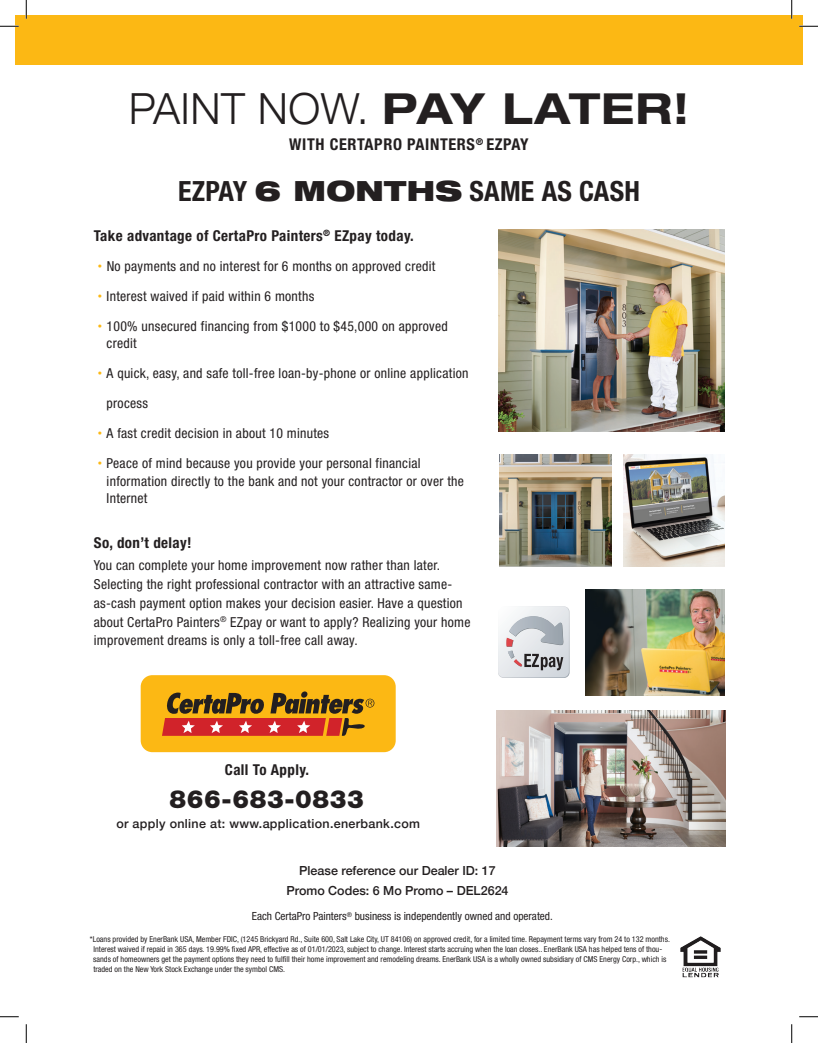
<style>
.page{position:relative;width:818px;height:1043px;background:#fff}
.page>*{position:absolute;margin:0;border:0;box-sizing:border-box;transform-origin:0 0}
.t1{font:300 42.88px "Helvetica Neue";letter-spacing:.01em;color:#231f20}
.t2{font:700 condensed 27.88px "Helvetica Neue";letter-spacing:.01em;color:#231f20}
.t3{font:900 25px "Helvetica Neue";letter-spacing:.025em;color:#231f20}
.t4{font:700 condensed 16.25px "Helvetica Neue";letter-spacing:.04em;color:#231f20}
.t5{font:700 condensed 15px "Helvetica Neue";letter-spacing:.025em;color:#231f20}
.t6{font:condensed 13.75px/18.8px "Helvetica Neue";letter-spacing:.02em;color:#231f20}
.t7{font:500 12.5px/20px "Helvetica Neue";color:#231f20;text-align:center}
.t8{font:500 12.5px "Helvetica Neue";letter-spacing:.025em;color:#231f20}
.t9{font:condensed 11.25px "Helvetica Neue";color:#231f20}
.t10{font:condensed 8.12px/9.8px "Helvetica Neue";color:#231f20}
.s1{font-weight:700;font-stretch:expanded}
.s2{font-weight:900;font-stretch:expanded}
.s3{font-stretch:normal;color:#fcb814}
</style>
<div class="page">
<div style="left:15px;top:15px;width:787px;height:49px;background:#fcb814"></div>
<div style="left:141px;top:675px;width:254px;height:77px;background:#fcb814;border-radius:12px"></div>
<svg style="left:162px;top:691px;width:212px;height:45px"></svg>
<img style="left:623px;top:455px;width:101px;height:111px">
<img style="left:499px;top:455px;width:112px;height:111px">
<img style="left:585px;top:589px;width:139px;height:106px">
<img style="left:496px;top:710px;width:229px;height:136px">
<svg style="left:498px;top:606px;width:71px;height:72px;background:#cfd1d5"></svg>
<img style="left:498px;top:229px;width:226px;height:202px">
<img style="left:680px;top:936px;width:41px;height:42px">
<svg style="left:0;top:25px;width:19px;height:2px"></svg>
<svg style="left:799px;top:25px;width:19px;height:2px"></svg>
<svg style="left:0;top:1016px;width:19px;height:1px"></svg>
<svg style="left:799px;top:1016px;width:19px;height:1px"></svg>
<svg style="left:25px;top:0;width:2px;height:19px"></svg>
<svg style="left:25px;top:1024px;width:2px;height:18px"></svg>
<svg style="left:790px;top:0;width:2px;height:19px"></svg>
<svg style="left:791px;top:1024px;width:1px;height:18px"></svg>
<h1 class="t1" style="left:129px;top:74px;width:561px">PAINT NOW. <span class="s1">PAY LATER!</span></h1>
<p class="t4" style="left:289px;top:135px;width:241px">WITH CERTAPRO PAINTERS<sup>®</sup> EZPAY</p>
<h2 class="t2" style="left:178px;top:174px;width:463px">EZPAY <span class="s2">6 MONTHS</span> SAME AS CASH</h2>
<p class="t5" style="left:94px;top:226px;width:321px">Take advantage of CertaPro Painters<sup>®</sup> EZpay today.</p>
<p class="t6" style="left:97px;top:256px;width:339px"><span class="s3">•</span> No payments and no interest for 6 months on approved credit</p>
<p class="t6" style="left:97px;top:286px;width:218px"><span class="s3">•</span> Interest waived if paid within 6 months</p>
<p class="t6" style="left:107px;top:317px;width:343px;line-height:17.5px;text-indent:-9px"><span class="s3">•</span> 100% unsecured financing from $1000 to $45,000 on approved credit</p>
<p class="t6" style="left:107px;top:358px;width:363px;line-height:30px;text-indent:-9px"><span class="s3">•</span> A quick, easy, and safe toll-free loan-by-phone or online application process</p>
<p class="t6" style="left:97px;top:424px;width:233px"><span class="s3">•</span> A fast credit decision in about 10 minutes</p>
<p class="t6" style="left:107px;top:454px;width:359px;line-height:17.5px;text-indent:-9px"><span class="s3">•</span> Peace of mind because you provide your personal financial information directly to the bank and not your contractor or over the<br>Internet</p>
<p class="t5" style="left:94px;top:533px;width:99px">So, don’t delay!</p>
<p class="t6" style="left:94px;top:556px;width:378px">You can complete your home improvement now rather than later.<br>Selecting the right professional contractor with an attractive same&shy;as-cash payment option makes your decision easier. Have a question about CertaPro Painters<sup>®</sup> EZpay or want to apply? Realizing your home improvement dreams is only a toll-free call away.</p>
<p class="t5" style="left:225px;top:761px;width:86px">Call To Apply.</p>
<h3 class="t3" style="left:170px;top:784px;width:196px">866-683-0833</h3>
<p class="t8" style="left:116px;top:813px;width:305px">or apply online at: www.application.enerbank.com</p>
<p class="t7" style="left:286px;top:859px;width:223px">Please reference our Dealer ID: 17<br>Promo Codes: 6 Mo Promo – DEL2624</p>
<p class="t9" style="left:252px;top:909px;width:302px">Each CertaPro Painters<sup>®</sup> business is independently owned and operated.</p>
<p class="t10" style="left:93px;top:934px;width:578px;text-indent:-3px">*Loans provided by EnerBank USA, Member FDIC, (1245 Brickyard Rd., Suite 600, Salt Lake City, UT 84106) on approved credit, for a limited time. Repayment terms vary from 24 to 132 months.<br>Interest waived if repaid in 365 days. 19.99% fixed APR, effective as of 01/01/2023, subject to change. Interest starts accruing when the loan closes.. EnerBank USA has helped tens of thou&shy;sands of homeowners get the payment options they need to fulfill their home improvement and remodeling dreams. EnerBank USA is a wholly owned subsidiary of CMS Energy Corp., which is traded on the New York Stock Exchange under the symbol CMS.</p>
</div>
